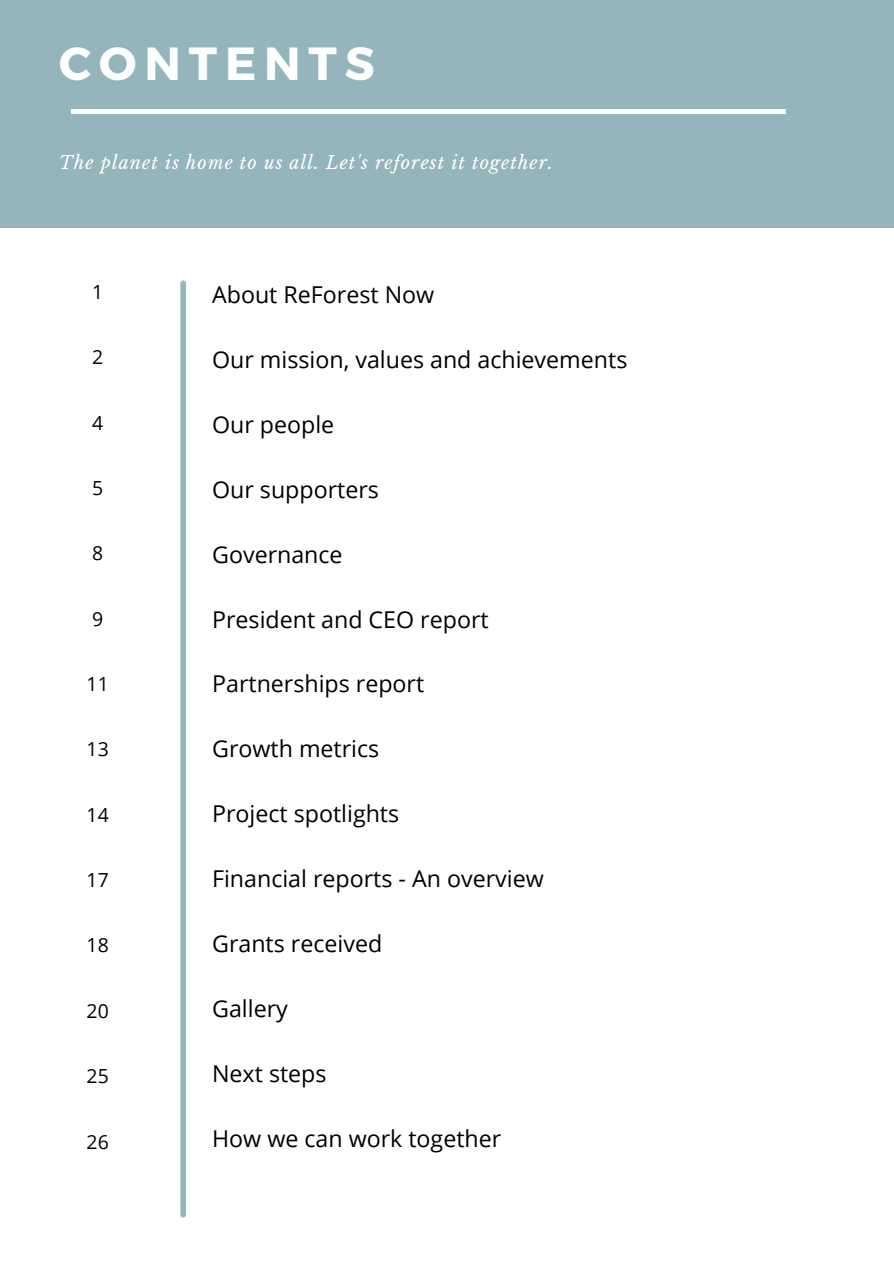
<style>
.page{position:relative;width:894px;height:1264px;background:#fff}
.page>*{position:absolute;margin:0;border:0;box-sizing:border-box;transform-origin:0 0}
.t1{font:700 46.35px "Montserrat";letter-spacing:.17em;color:#fff}
.t2{font:23.25px "Open Sans";color:#000}
.t3{font:19.35px "Open Sans";letter-spacing:.02em;color:#000}
.t4{font:italic 17.85px "Libre Baskerville";letter-spacing:.06em;color:#fff}
</style>
<div class="page">
<div style="left:0;top:0;width:893px;height:228px;background:#94b5bc"></div>
<hr style="left:71px;top:110px;width:714px;height:3px;background:#fff">
<div style="left:180px;top:283px;width:6px;height:931px;background:#94b5bc"></div>
<h1 class="t1" style="left:59px;top:33px;width:317px">CONTENTS</h1>
<p class="t4" style="left:59px;top:152px;width:495px">The planet is home to us all. Let's reforest it together.</p>
<p class="t3" style="left:92px;top:278px;width:13px">1</p>
<p class="t2" style="left:212px;top:278px;width:223px">About ReForest Now</p>
<p class="t3" style="left:92px;top:344px;width:13px">2</p>
<p class="t2" style="left:212px;top:343px;width:416px">Our mission, values and achievements</p>
<p class="t3" style="left:92px;top:409px;width:13px">4</p>
<p class="t2" style="left:212px;top:408px;width:124px">Our people</p>
<p class="t3" style="left:92px;top:474px;width:13px">5</p>
<p class="t2" style="left:212px;top:473px;width:168px">Our supporters</p>
<p class="t3" style="left:92px;top:540px;width:13px">8</p>
<p class="t2" style="left:212px;top:538px;width:132px">Governance</p>
<p class="t3" style="left:92px;top:605px;width:13px">9</p>
<p class="t2" style="left:212px;top:602px;width:278px">President and CEO report</p>
<p class="t3" style="left:86px;top:670px;width:24px">11</p>
<p class="t2" style="left:212px;top:667px;width:214px">Partnerships report</p>
<p class="t3" style="left:86px;top:735px;width:24px">13</p>
<p class="t2" style="left:212px;top:732px;width:169px">Growth metrics</p>
<p class="t3" style="left:86px;top:801px;width:24px">14</p>
<p class="t2" style="left:212px;top:797px;width:188px">Project spotlights</p>
<p class="t3" style="left:86px;top:866px;width:24px">17</p>
<p class="t2" style="left:212px;top:862px;width:333px">Financial reports - An overview</p>
<p class="t3" style="left:86px;top:931px;width:24px">18</p>
<p class="t2" style="left:212px;top:927px;width:171px">Grants received</p>
<p class="t3" style="left:86px;top:997px;width:24px">20</p>
<p class="t2" style="left:212px;top:992px;width:77px">Gallery</p>
<p class="t3" style="left:86px;top:1062px;width:24px">25</p>
<p class="t2" style="left:212px;top:1057px;width:116px">Next steps</p>
<p class="t3" style="left:86px;top:1127px;width:24px">26</p>
<p class="t2" style="left:212px;top:1122px;width:290px">How we can work together</p>
</div>
